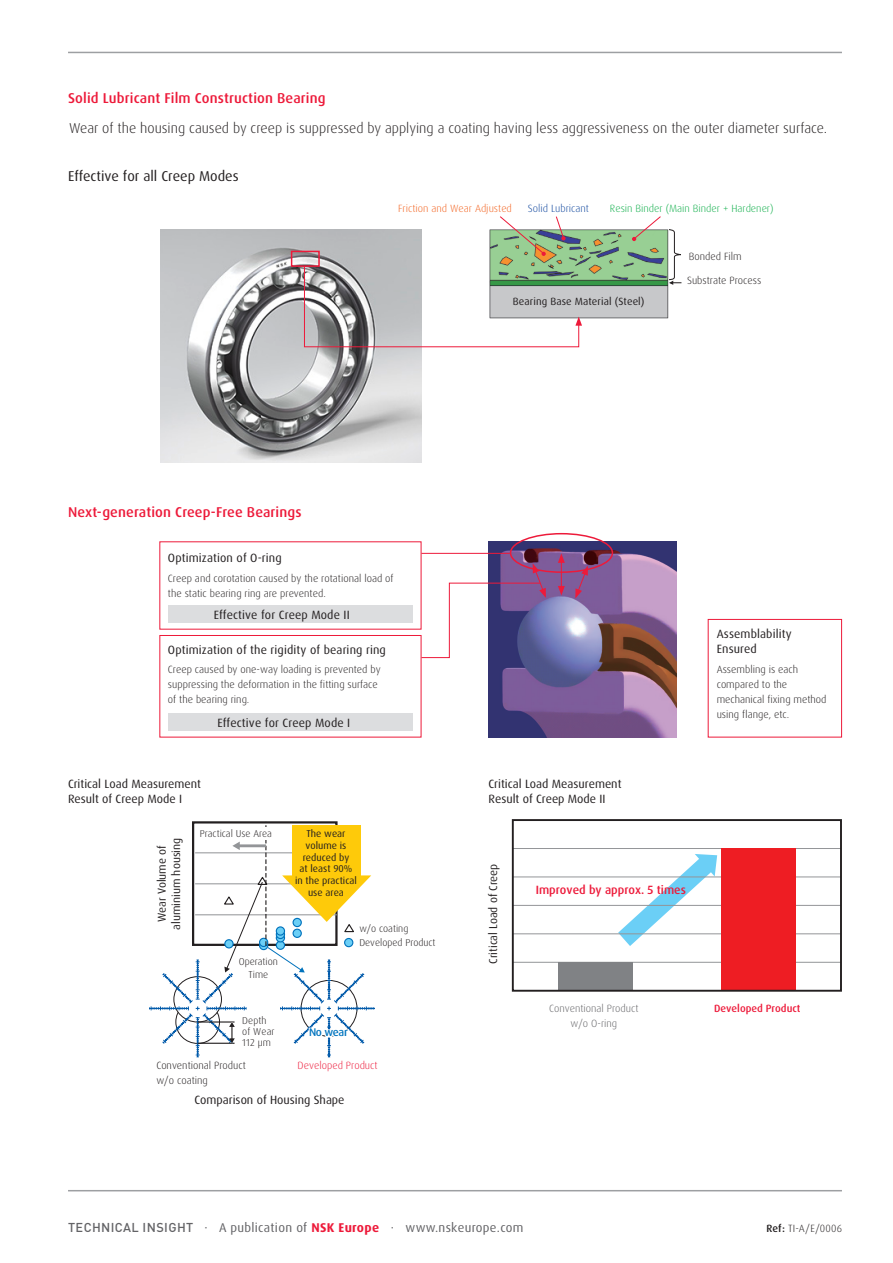
<style>
.page{position:relative;width:893px;height:1263px;background:#fff}
.page>*{position:absolute;margin:0;border:0;box-sizing:border-box;transform-origin:0 0}
.DAX_s_9_5_5mm__light{font:300 14.25px "Dax Pro";color:#231f20}
.DAX_s_9_5_5mm__light-2{font:500 14.25px "Dax Pro";letter-spacing:.01em;color:#ed1a3a}
.DAX_s_9_5_5mm__light-3{font:14.25px "Dax Pro";color:#231f20}
.t1{font:12.75px "Dax Pro";letter-spacing:.025em;color:#636366}
.DAX_s_9_5_5mm__light-4{font:12px/15px "Dax Pro";letter-spacing:.01em;color:#231f20}
.DAX_s_9_5_5mm__light-5{font:500 12px "Dax Pro";color:#ed1a3a}
.DAX_s_9_5_5mm__light-6{font:11.4px "Dax Pro";color:#231f20}
.DAX_s_9_5_5mm__light-7{font:500 11.1px "Dax Pro";letter-spacing:-.03em;color:#0074be}
.DAX_s_9_5_5mm__light-8{font:300 10.5px/15px "Dax Pro";color:#231f20}
.DAX_s_9_5_5mm__light-9{font:300 10.5px "Dax Pro";color:#11af4b}
.DAX_s_9_5_5mm__light-10{font:300 10.5px/14.7px "Dax Pro";color:#636366;text-align:center}
.DAX_s_9_5_5mm__light-11{font:10.5px "Dax Pro";letter-spacing:.01em;color:#231f20}
.DAX_s_9_5_5mm__light-12{font:300 10.5px "Dax Pro";color:#f36421}
.DAX_s_9_5_5mm__light-13{font:300 10.5px "Dax Pro";color:#ed1a3a}
.DAX_s_9_5_5mm__light-14{font:500 10.5px "Dax Pro";color:#ed1a3a}
.DAX_s_9_5_5mm__light-15{font:300 10.5px "Dax Pro";color:#13499f}
.DAX_s_9_5_5mm__light-16{font:300 10.05px "Dax Pro";color:#231f20}
.DAX_s_9_5_5mm__light-17{font:10.05px "Dax Pro";color:#231f20}
.s1{font-family:"DIN Pro";font-weight:500}
.s2{font-weight:700;color:#ed1a3a}
.s3{font-weight:500}
</style>
<div class="page">
<hr style="left:68px;top:1190px;width:774px;height:1px;background:#9d9fa2">
<hr style="left:68px;top:52px;width:774px;height:1px;background:#9d9fa2">
<img style="left:160px;top:229px;width:261px;height:233px">
<img style="left:582px;top:229px;width:87px;height:89px">
<svg style="left:669px;top:229px;width:12px;height:56px"></svg>
<svg style="left:290px;top:216px;width:292px;height:131px"></svg>
<svg style="left:632px;top:216px;width:29px;height:25px"></svg>
<img style="left:489px;top:541px;width:188px;height:197px">
<div style="left:159px;top:635px;width:262px;height:102px;border:1px solid #ed1a3a"></div>
<div style="left:168px;top:714px;width:245px;height:17px;background:#dcdddf"></div>
<div style="left:168px;top:606px;width:245px;height:17px;background:#dcdddf"></div>
<div style="left:708px;top:619px;width:134px;height:118px;border:1px solid #ed1a3a"></div>
<div style="left:510px;top:533px;width:103px;height:40px;border:2px solid #ed1a3a;border-radius:50%"></div>
<hr style="left:421px;top:553px;width:89px;height:1px;background:#ed1a3a">
<svg style="left:558px;top:553px;width:7px;height:42px"></svg>
<svg style="left:421px;top:563px;width:125px;height:95px"></svg>
<svg style="left:575px;top:566px;width:13px;height:32px"></svg>
<svg style="left:618px;top:854px;width:99px;height:92px"></svg>
<hr style="left:513px;top:848px;width:328px;height:1px;background:#939598">
<hr style="left:513px;top:905px;width:328px;height:1px;background:#939598">
<hr style="left:513px;top:933px;width:328px;height:1px;background:#939598">
<hr style="left:513px;top:962px;width:328px;height:1px;background:#939598">
<hr style="left:513px;top:876px;width:328px;height:1px;background:#939598">
<div style="left:558px;top:962px;width:74px;height:29px;background:#808285"></div>
<div style="left:721px;top:849px;width:75px;height:142px;background:#ee1d23"></div>
<div style="left:512px;top:819px;width:330px;height:173px;border:2px solid #231f20"></div>
<svg style="left:149px;top:822px;width:225px;height:235px"></svg>
<div style="left:256px;top:827px;width:19px;height:12px;background:#fff"></div>
<p class="DAX_s_9_5_5mm__light-2" style="left:68px;top:89px;width:259px">Solid Lubricant Film Construction Bearing</p>
<p class="DAX_s_9_5_5mm__light" style="left:69px;top:119px;width:760px">Wear of the housing caused by creep is suppressed by applying a coating having less aggressiveness on the outer diameter surface.</p>
<p class="DAX_s_9_5_5mm__light-3" style="left:68px;top:167px;width:172px">Effective for all Creep Modes</p>
<p class="DAX_s_9_5_5mm__light-12" style="left:398px;top:202px;width:115px">Friction and Wear Adjusted</p>
<p class="DAX_s_9_5_5mm__light-15" style="left:528px;top:202px;width:63px">Solid Lubricant</p>
<p class="DAX_s_9_5_5mm__light-9" style="left:610px;top:202px;width:165px">Resin Binder (Main Binder + Hardener)</p>
<p class="DAX_s_9_5_5mm__light-11" style="left:513px;top:295px;width:133px">Bearing Base Material (Steel)</p>
<p class="DAX_s_9_5_5mm__light-8" style="left:689px;top:248px;width:54px">Bonded Film</p>
<p class="DAX_s_9_5_5mm__light-8" style="left:687px;top:273px;width:76px">Substrate Process</p>
<p class="DAX_s_9_5_5mm__light-2" style="left:68px;top:503px;width:235px">Next-generation Creep-Free Bearings</p>
<p class="DAX_s_9_5_5mm__light-4" style="left:168px;top:551px;width:115px">Optimization of O-ring</p>
<p class="DAX_s_9_5_5mm__light-8" style="left:168px;top:570px;width:227px">Creep and corotation caused by the rotational load of the static bearing ring are prevented.</p>
<p class="DAX_s_9_5_5mm__light-4" style="left:214px;top:607px;width:138px">Effective for Creep Mode II</p>
<p class="DAX_s_9_5_5mm__light-4" style="left:168px;top:642px;width:219px">Optimization of the rigidity of bearing ring</p>
<p class="DAX_s_9_5_5mm__light-8" style="left:168px;top:662px;width:214px">Creep caused by one-way loading is prevented by suppressing the deformation in the fitting surface of the bearing ring.</p>
<p class="DAX_s_9_5_5mm__light-4" style="left:217px;top:715px;width:134px">Effective for Creep Mode I</p>
<p class="DAX_s_9_5_5mm__light-4" style="left:68px;top:776px;width:134px">Critical Load Measurement</p>
<p class="DAX_s_9_5_5mm__light-4" style="left:68px;top:791px;width:116px">Result of Creep Mode I</p>
<p class="DAX_s_9_5_5mm__light-6" style="left:154px;top:922px;width:79px;rotate:-90deg">Wear Volume of</p>
<p class="DAX_s_9_5_5mm__light-6" style="left:169px;top:930px;width:94px;rotate:-90deg">aluminium housing</p>
<p class="DAX_s_9_5_5mm__light-16" style="left:200px;top:827px;width:74px">Practical Use Area</p>
<p class="DAX_s_9_5_5mm__light-16" style="left:239px;top:955px;width:41px">Operation</p>
<p class="DAX_s_9_5_5mm__light-16" style="left:248px;top:968px;width:21px">Time</p>
<p class="DAX_s_9_5_5mm__light-16" style="left:242px;top:1014px;width:26px">Depth</p>
<p class="DAX_s_9_5_5mm__light-16" style="left:242px;top:1025px;width:34px">of Wear</p>
<p class="DAX_s_9_5_5mm__light-16" style="left:242px;top:1036px;width:30px">112 µm</p>
<p class="DAX_s_9_5_5mm__light-8" style="left:156px;top:1058px;width:91px">Conventional Product w/o coating</p>
<p class="DAX_s_9_5_5mm__light-17" style="left:306px;top:827px;width:40px">The wear</p>
<p class="DAX_s_9_5_5mm__light-17" style="left:306px;top:839px;width:42px">volume is</p>
<p class="DAX_s_9_5_5mm__light-17" style="left:303px;top:851px;width:48px">reduced by</p>
<p class="DAX_s_9_5_5mm__light-17" style="left:300px;top:862px;width:54px">at least 90%</p>
<p class="DAX_s_9_5_5mm__light-17" style="left:295px;top:874px;width:63px">in the practical</p>
<p class="DAX_s_9_5_5mm__light-17" style="left:308px;top:886px;width:37px">use area</p>
<p class="DAX_s_9_5_5mm__light-16" style="left:359px;top:922px;width:51px">w/o coating</p>
<p class="DAX_s_9_5_5mm__light-16" style="left:359px;top:936px;width:78px">Developed Product</p>
<p class="DAX_s_9_5_5mm__light-7" style="left:309px;top:1025px;width:40px">No wear</p>
<p class="DAX_s_9_5_5mm__light-13" style="left:298px;top:1059px;width:81px">Developed Product</p>
<p class="DAX_s_9_5_5mm__light-4" style="left:194px;top:1093px;width:152px">Comparison of Housing Shape</p>
<p class="DAX_s_9_5_5mm__light-4" style="left:489px;top:776px;width:134px">Critical Load Measurement</p>
<p class="DAX_s_9_5_5mm__light-4" style="left:489px;top:791px;width:119px">Result of Creep Mode II</p>
<p class="DAX_s_9_5_5mm__light-6" style="left:486px;top:964px;width:102px;rotate:-90deg">Critical Load of Creep</p>
<p class="DAX_s_9_5_5mm__light-5" style="left:536px;top:882px;width:152px">Improved by approx. 5 times</p>
<p class="DAX_s_9_5_5mm__light-10" style="left:549px;top:1001px;width:91px">Conventional Product w/o O-ring</p>
<p class="DAX_s_9_5_5mm__light-4" style="left:717px;top:627px;width:76px">Assemblability<br>Ensured</p>
<p class="DAX_s_9_5_5mm__light-8" style="left:717px;top:661px;width:111px">Assembling is each compared to the mechanical fixing method using flange, etc.</p>
<p class="DAX_s_9_5_5mm__light-14" style="left:714px;top:1001px;width:88px">Developed Product</p>
<p class="t1" style="left:68px;top:1219px;width:457px"><span class="s1">TECHNICAL INSIGHT</span> · A publication of <span class="s2">NSK Europe</span> · www.nskeurope.com</p>
<p class="DAX_s_9_5_5mm__light-8" style="left:766px;top:1221px;width:77px"><span class="s3">Ref:</span> TI-A/E/0006</p>
</div>
